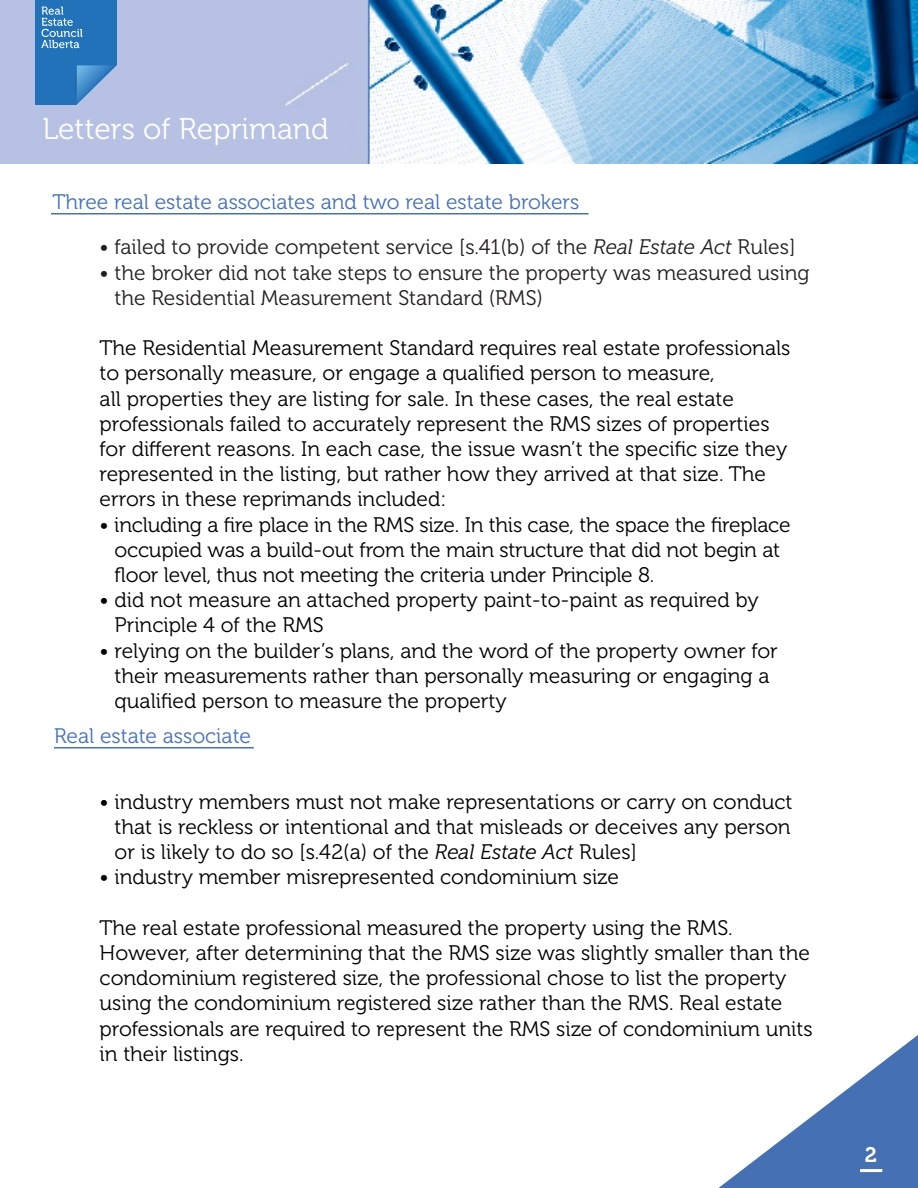
<style>
.page{position:relative;width:918px;height:1188px;background:#fff}
.page>*{position:absolute;margin:0;border:0;box-sizing:border-box;transform-origin:0 0}
.t1{font:30px "Museo 300";color:#fff}
.Body{font:21px/25.2px "Museo 300";color:#000}
.Body-2{font:21px "Museo 300";color:#231f20}
.t2{font:21px "Museo 300";color:#4570bd}
.t3{font:21px "Museo 700";color:#fff}
.s1{font-style:italic}
</style>
<div class="page">
<img style="left:0;top:0;width:918px;height:163px">
<svg style="left:718px;top:1035px;width:200px;height:153px"></svg>
<hr style="left:860px;top:1169px;width:22px;height:3px;background:#fff">
<img style="left:36px;top:0;width:81px;height:105px">
<div style="left:16px;top:118px;width:334px;height:40px;background:#b6c1e3"></div>
<hr style="left:51px;top:213px;width:538px;height:2px;background:#4570bd">
<hr style="left:54px;top:747px;width:200px;height:2px;background:#4570bd">
<p class="t1" style="left:43px;top:113px;width:288px">Letters of Reprimand</p>
<p class="t2" style="left:52px;top:191px;width:528px">Three real estate associates and two real estate brokers</p>
<p class="Body-2" style="left:100px;top:236px;width:697px">• failed to provide competent service [s.41(b) of the <span class="s1">Real Estate Act</span> Rules]</p>
<p class="Body-2" style="left:100px;top:261px;width:712px">• the broker did not take steps to ensure the property was measured using</p>
<p class="Body-2" style="left:115px;top:286px;width:430px">the Residential Measurement Standard (RMS)</p>
<p class="Body" style="left:100px;top:336px;width:692px">The Residential Measurement Standard requires real estate professionals to personally measure, or engage a qualified person to measure,<br>all properties they are listing for sale. In these cases, the real estate professionals failed to accurately represent the RMS sizes of properties for different reasons. In each case, the issue wasn’t the specific size they represented in the listing, but rather how they arrived at that size. The errors in these reprimands included:</p>
<p class="Body" style="left:100px;top:512px;width:693px">• including a fire place in the RMS size. In this case, the space the fireplace</p>
<p class="Body" style="left:115px;top:537px;width:667px">occupied was a build-out from the main structure that did not begin at</p>
<p class="Body" style="left:115px;top:563px;width:541px">floor level, thus not meeting the criteria under Principle 8.</p>
<p class="Body" style="left:100px;top:588px;width:661px">• did not measure an attached property paint-to-paint as required by</p>
<p class="Body" style="left:115px;top:613px;width:211px">Principle 4 of the RMS</p>
<p class="Body" style="left:100px;top:638px;width:680px">• relying on the builder’s plans, and the word of the property owner for</p>
<p class="Body" style="left:115px;top:663px;width:657px">their measurements rather than personally measuring or engaging a</p>
<p class="Body" style="left:115px;top:689px;width:394px">qualified person to measure the property</p>
<p class="t2" style="left:54px;top:724px;width:199px">Real estate associate</p>
<p class="Body" style="left:100px;top:789px;width:694px">• industry members must not make representations or carry on conduct</p>
<p class="Body" style="left:115px;top:815px;width:678px">that is reckless or intentional and that misleads or deceives any person</p>
<p class="Body" style="left:115px;top:840px;width:524px">or is likely to do so [s.42(a) of the <span class="s1">Real Estate Act</span> Rules]</p>
<p class="Body" style="left:100px;top:865px;width:521px">• industry member misrepresented condominium size</p>
<p class="Body" style="left:100px;top:915px;width:715px">The real estate professional measured the property using the RMS.<br>However, after determining that the RMS size was slightly smaller than the condominium registered size, the professional chose to list the property using the condominium registered size rather than the RMS. Real estate professionals are required to represent the RMS size of condominium units in their listings.</p>
<p class="t3" style="left:865px;top:1143px;width:14px">2</p>
</div>
